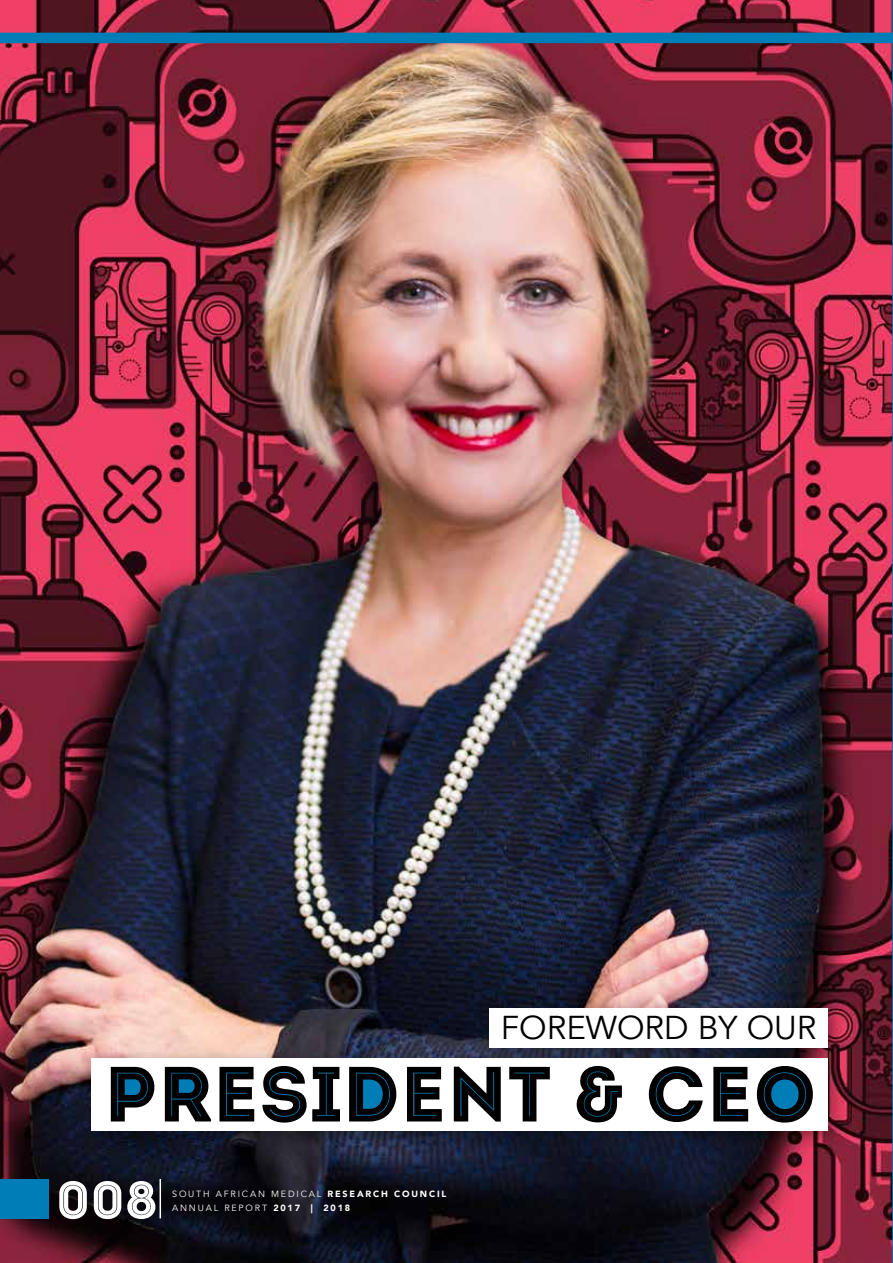
<style>
.page{position:relative;width:893px;height:1263px;background:#fff}
.page>*{position:absolute;margin:0;border:0;box-sizing:border-box;transform-origin:0 0}
.t1{font:78px "Intro Inline";color:#000}
.t2{font:52.5px "Intro Inline";color:#fff}
.t3{font:33px "Avenir";color:#000}
.t4{font:9px "Avenir";letter-spacing:.2em;color:#fff}
.s1{font-weight:900}
</style>
<div class="page">
<img style="left:0;top:0;width:893px;height:1263px">
<div style="left:0;top:33px;width:893px;height:10px;background:#007db6"></div>
<hr style="left:160px;top:1179px;width:1px;height:39px;background:#fff">
<div style="left:0;top:1179px;width:48px;height:39px;background:#007db6"></div>
<div style="left:478px;top:996px;width:372px;height:73px;background:#000;opacity:.36"></div>
<div style="left:489px;top:1008px;width:338px;height:39px;background:#fff"></div>
<div style="left:80px;top:1046px;width:770px;height:107px;background:#000;opacity:.36"></div>
<div style="left:91px;top:1058px;width:736px;height:72px;background:#fff"></div>
<svg style="left:582px;top:1070px;width:37px;height:49px"></svg>
<svg style="left:115px;top:1072px;width:35px;height:46px"></svg>
<svg style="left:169px;top:1071px;width:35px;height:48px"></svg>
<div style="left:224px;top:1072px;width:26px;height:46px;border:3px solid #007db6"></div>
<hr style="left:227px;top:1092px;width:21px;height:3px;background:#007db6">
<svg style="left:269px;top:1070px;width:32px;height:49px"></svg>
<hr style="left:318px;top:1071px;width:17px;height:3px;background:#007db6">
<hr style="left:318px;top:1113px;width:17px;height:3px;background:#007db6">
<hr style="left:325px;top:1072px;width:3px;height:45px;background:#007db6">
<svg style="left:354px;top:1071px;width:37px;height:47px;background:#2590c0"></svg>
<div style="left:413px;top:1072px;width:26px;height:46px;border:3px solid #007db6"></div>
<hr style="left:416px;top:1092px;width:22px;height:3px;background:#007db6">
<svg style="left:458px;top:1072px;width:37px;height:46px"></svg>
<hr style="left:513px;top:1072px;width:33px;height:3px;background:#007db6">
<hr style="left:528px;top:1071px;width:3px;height:47px;background:#007db6">
<svg style="left:653px;top:1070px;width:44px;height:48px"></svg>
<div style="left:719px;top:1071px;width:26px;height:46px;border:3px solid #007db6"></div>
<hr style="left:720px;top:1092px;width:21px;height:3px;background:#007db6">
<div style="left:763px;top:1070px;width:45px;height:47px;background:#007db6;border-radius:50%"></div>
<h3 class="t3" style="left:501px;top:1008px;width:317px">FOREWORD BY OUR</h3>
<h1 class="t1" style="left:104px;top:1047px;width:714px">PRESIDENT &amp; CEO</h1>
<h2 class="t2" style="left:55px;top:1168px;width:103px">008</h2>
<p class="t4" style="left:172px;top:1188px;width:276px">SOUTH AFRICAN MEDICAL <span class="s1">RESEARCH COUNCIL</span></p>
<p class="t4" style="left:172px;top:1202px;width:180px">ANNUAL REPORT <span class="s1">2017 | 2018</span></p>
</div>
